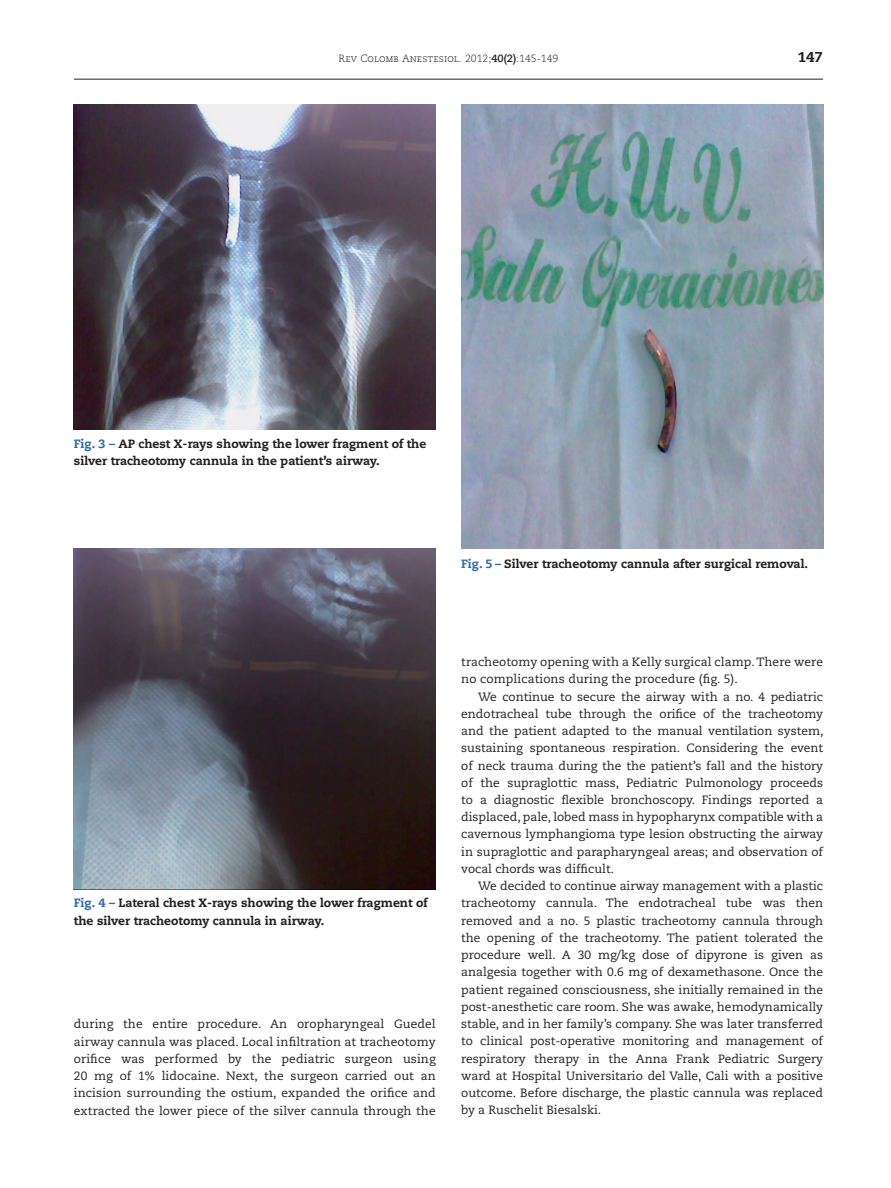
<style>
.page{position:relative;width:891px;height:1188px;background:#fff}
.page>*{position:absolute;margin:0;border:0;box-sizing:border-box;transform-origin:0 0}
.t1{font:800 14.25px "Caecilia LT Std";color:#231f20}
.t2{font:12px/17.2px "Caecilia LT Std";color:#231f20;text-align:justify}
.t3{font:800 12px/17.2px "Caecilia LT Std";color:#231f20}
.t4{font:300 10.5px "Caecilia LT Std";color:#231f20}
.s1{font-weight:700}
.s2{color:#306aad}
</style>
<div class="page">
<hr style="left:74px;top:79px;width:748px;height:1px;background:#231f20">
<img style="left:74px;top:104px;width:361px;height:325px">
<img style="left:74px;top:548px;width:361px;height:341px">
<img style="left:461px;top:104px;width:361px;height:444px">
<p class="t4" style="left:338px;top:52px;width:221px">Rev Colomb Anestesiol. 2012;<span class="s1">40(2)</span>:145-149</p>
<p class="t1" style="left:797px;top:48px;width:27px">147</p>
<p class="t3" style="left:74px;top:435px;width:354px"><span class="s2">Fig. 3 –</span> AP chest X-rays showing the lower fragment of the silver tracheotomy cannula in the patient’s airway.</p>
<p class="t3" style="left:461px;top:555px;width:348px"><span class="s2">Fig. 5 –</span> Silver tracheotomy cannula after surgical removal.</p>
<p class="t3" style="left:74px;top:894px;width:355px"><span class="s2">Fig. 4 –</span> Lateral chest X-rays showing the lower fragment of the silver tracheotomy cannula in airway.</p>
<p class="t2" style="left:74px;top:1016px;width:363px">during the entire procedure. An oropharyngeal Guedel airway cannula was placed. Local infiltration at tracheotomy orifice was performed by the pediatric surgeon using 20 mg of 1% lidocaine. Next, the surgeon carried out an incision surrounding the ostium, expanded the orifice and extracted the lower piece of the silver cannula through the</p>
<p class="t2" style="left:461px;top:653px;width:363px">tracheotomy opening with a Kelly surgical clamp. There were no complications during the procedure (fig. 5).</p>
<p class="t2" style="left:461px;top:688px;width:363px;text-indent:17px">We continue to secure the airway with a no. 4 pediatric endotracheal tube through the orifice of the tracheotomy and the patient adapted to the manual ventilation system, sustaining spontaneous respiration. Considering the event of neck trauma during the the patient’s fall and the history of the supraglottic mass, Pediatric Pulmonology proceeds to a diagnostic flexible bronchoscopy. Findings reported a displaced, pale, lobed mass in hypopharynx compatible with a cavernous lymphangioma type lesion obstructing the airway in supraglottic and parapharyngeal areas; and observation of vocal chords was difficult.</p>
<p class="t2" style="left:461px;top:877px;width:363px;text-indent:17px">We decided to continue airway management with a plastic tracheotomy cannula. The endotracheal tube was then removed and a no. 5 plastic tracheotomy cannula through the opening of the tracheotomy. The patient tolerated the procedure well. A 30 mg/kg dose of dipyrone is given as analgesia together with 0.6 mg of dexamethasone. Once the patient regained consciousness, she initially remained in the post-anesthetic care room. She was awake, hemodynamically stable, and in her family’s company. She was later transferred to clinical post-operative monitoring and management of respiratory therapy in the Anna Frank Pediatric Surgery ward at Hospital Universitario del Valle, Cali with a positive outcome. Before discharge, the plastic cannula was replaced by a Ruschelit Biesalski.</p>
</div>
